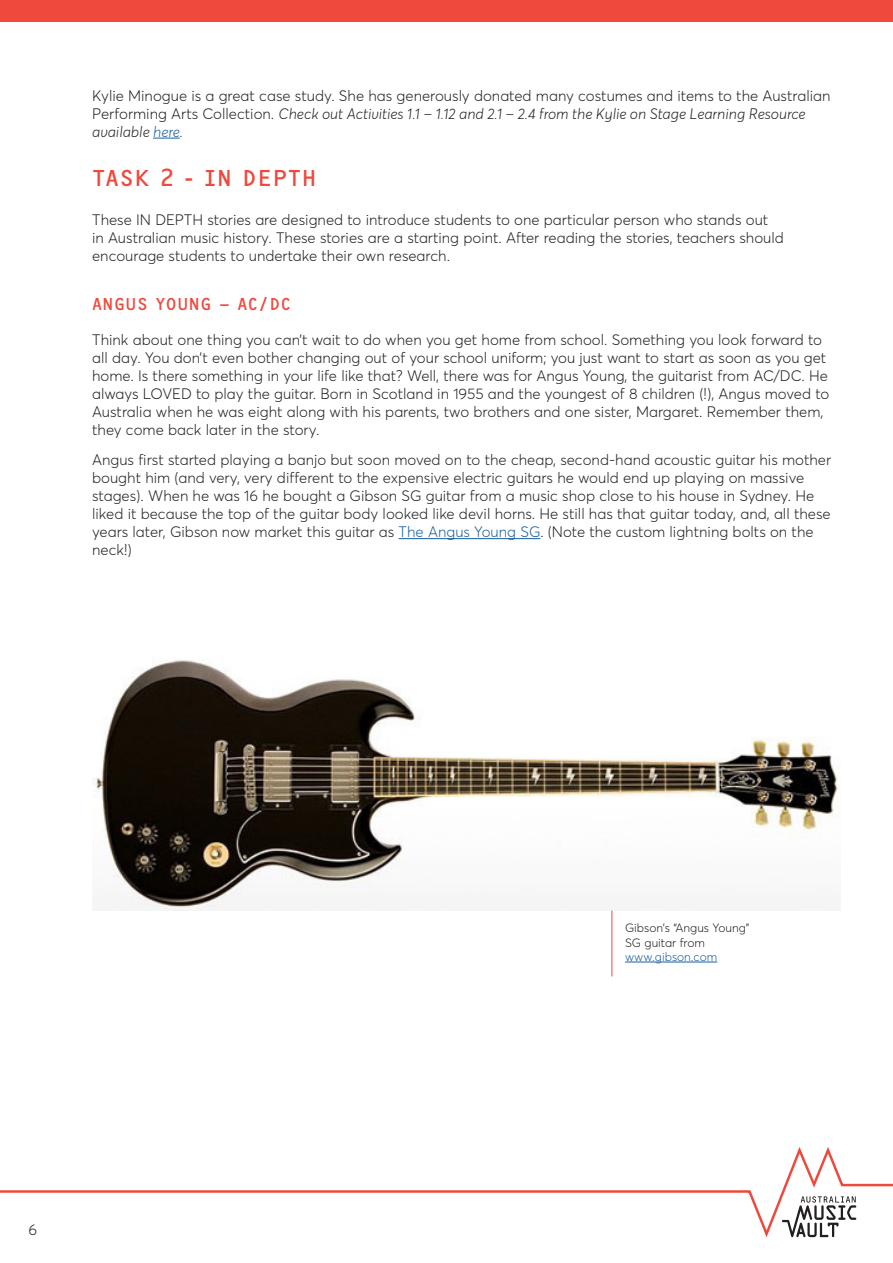
<style>
.page{position:relative;width:893px;height:1263px;background:#fff}
.page>*{position:absolute;margin:0;border:0;box-sizing:border-box;transform-origin:0 0}
.Heading{font:24px "OCRF";color:#ef483c}
.Sub_Heading{font:18px "OCRF";color:#ef483c}
.BODY{font:300 15px/18px "Averta Std";color:#231f20}
.BODY-2{font:300 12px/14.4px "Averta Std";color:#231f20}
.s1{font-style:italic}
.s2{font-style:italic;color:#175d9e}
.s3{color:#175d9e}
</style>
<div class="page">
<svg style="left:0;top:1147px;width:893px;height:91px"></svg>
<svg style="left:782px;top:1196px;width:74px;height:41px"></svg>
<div style="left:0;top:0;width:893px;height:21px;background:#ef483c"></div>
<svg style="left:153px;top:138px;width:27px;height:1px"></svg>
<hr style="left:399px;top:538px;width:141px;height:1px;background:#175d9e">
<img style="left:93px;top:660px;width:747px;height:250px">
<hr style="left:625px;top:962px;width:92px;height:1px;background:#175d9e">
<hr style="left:611px;top:910px;width:1px;height:66px;background:#ef483c">
<p class="BODY" style="left:92px;top:87px;width:740px">Kylie Minogue is a great case study. She has generously donated many costumes and items to the Australian<br>Performing Arts Collection. <span class="s1">Check out Activities 1.1 – 1.12 and 2.1 – 2.4 from the Kylie on Stage Learning Resource available</span> <span class="s2">here</span><span class="s1">.</span></p>
<p class="Heading" style="left:92px;top:163px;width:226px">TASK 2 - IN DEPTH</p>
<p class="BODY" style="left:92px;top:211px;width:693px">These IN DEPTH stories are designed to introduce students to one particular person who stands out<br>in Australian music history. These stories are a starting point. After reading the stories, teachers should encourage students to undertake their own research.</p>
<p class="Sub_Heading" style="left:92px;top:292px;width:200px">ANGUS YOUNG – AC/DC</p>
<p class="BODY" style="left:92px;top:330px;width:739px">Think about one thing you can’t wait to do when you get home from school. Something you look forward to all day. You don’t even bother changing out of your school uniform; you just want to start as soon as you get home. Is there something in your life like that? Well, there was for Angus Young, the guitarist from AC/DC. He always LOVED to play the guitar. Born in Scotland in 1955 and the youngest of 8 children (!), Angus moved to Australia when he was eight along with his parents, two brothers and one sister, Margaret. Remember them, they come back later in the story.</p>
<p class="BODY" style="left:92px;top:451px;width:741px">Angus first started playing a banjo but soon moved on to the cheap, second-hand acoustic guitar his mother bought him (and very, very different to the expensive electric guitars he would end up playing on massive stages). When he was 16 he bought a Gibson SG guitar from a music shop close to his house in Sydney. He liked it because the top of the guitar body looked like devil horns. He still has that guitar today, and, all these years later, Gibson now market this guitar as <span class="s3">The Angus Young SG</span>. (Note the custom lightning bolts on the neck!)</p>
<p class="BODY" style="left:28px;top:1221px;width:10px">6</p>
<p class="BODY-2" style="left:625px;top:921px;width:126px">Gibson’s “Angus Young”<br>SG guitar from <span class="s3">www.gibson.com</span></p>
</div>
